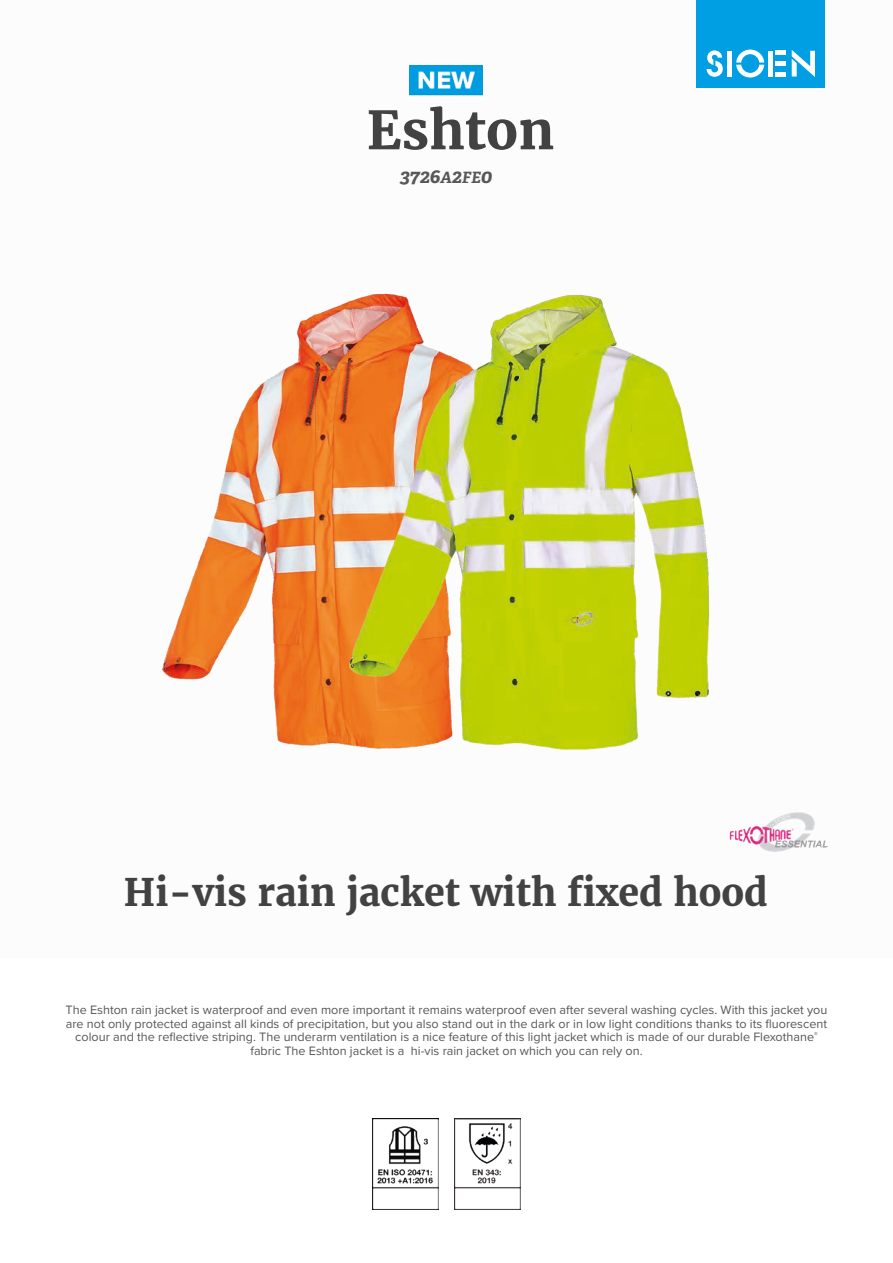
<style>
.page{position:relative;width:893px;height:1263px;background:#fff}
.page>*{position:absolute;margin:0;border:0;box-sizing:border-box;transform-origin:0 0}
.t1{font:700 52.5px "Merriweather";color:#424243}
.t2{font:700 37.5px "Merriweather";color:#424243}
.t3{font:italic 700 19.5px "Adelle";color:#575756}
.t4{font:12.6px/13.6px "Proxima Nova";color:#575756;text-align:center}
.s1{font-size:15.6px}
</style>
<div class="page">
<div style="left:697px;top:0;width:128px;height:88px;background:#009fe3"></div>
<svg style="left:707px;top:50px;width:16px;height:27px"></svg>
<svg style="left:736px;top:50px;width:28px;height:28px"></svg>
<div style="left:727px;top:51px;width:5px;height:26px;background:#fff"></div>
<div style="left:768px;top:51px;width:5px;height:26px;background:#fff"></div>
<div style="left:775px;top:72px;width:11px;height:5px;background:#fff"></div>
<div style="left:775px;top:61px;width:11px;height:5px;background:#fff"></div>
<hr style="left:775px;top:51px;width:11px;height:4px;background:#fff">
<svg style="left:792px;top:50px;width:23px;height:27px"></svg>
<img style="left:783px;top:812px;width:45px;height:39px">
<img style="left:372px;top:1118px;width:66px;height:92px">
<img style="left:454px;top:1118px;width:67px;height:92px">
<img style="left:162px;top:328px;width:136px;height:417px">
<img style="left:298px;top:293px;width:485px;height:559px">
<img style="left:409px;top:65px;width:73px;height:31px">
<h1 class="t1" style="left:367px;top:95px;width:189px">Eshton</h1>
<h3 class="t3" style="left:400px;top:164px;width:94px">3726<span class="s1">A</span>2<span class="s1">FE</span>0</h3>
<h2 class="t2" style="left:124px;top:867px;width:645px">Hi-vis rain jacket with fixed hood</h2>
<p class="t4" style="left:66px;top:1002px;width:763px">The Eshton rain jacket is waterproof and even more important it remains waterproof even after several washing cycles. With this jacket you are not only protected against all kinds of precipitation, but you also stand out in the dark or in low light conditions thanks to its fluorescent colour and the reflective striping. The underarm ventilation is a nice feature of this light jacket which is made of our durable Flexothane<sup>® </sup>fabric The Eshton jacket is a hi-vis rain jacket on which you can rely on.</p>
</div>
